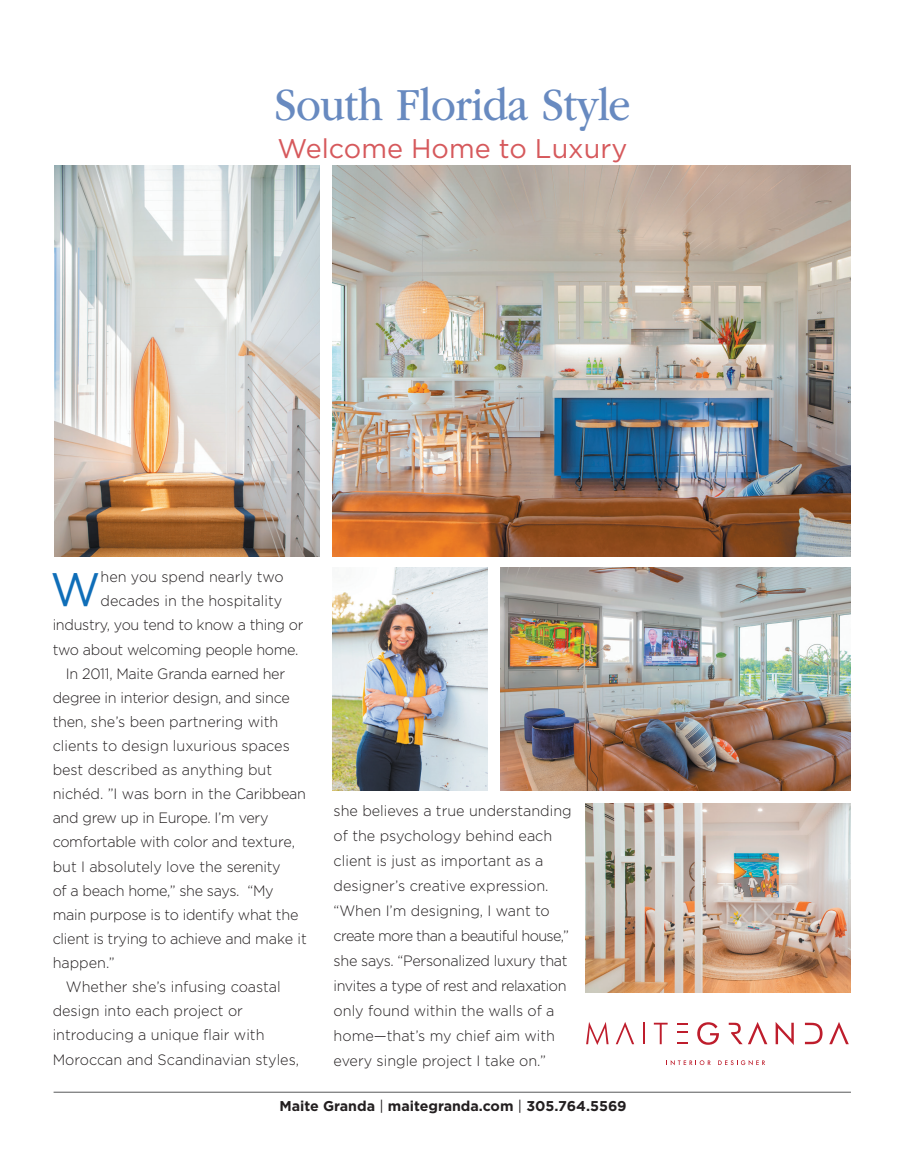
<style>
.page{position:relative;width:905px;height:1175px;background:#fff}
.page>*{position:absolute;margin:0;border:0;box-sizing:border-box;transform-origin:0 0}
.t1{font:48px "ITC Garamond Std";letter-spacing:-.01em;color:#688ac0;scale:.9 1}
.t2{font:46.95px "Gotham";color:#0f6eb8;scale:.96 1}
.t3{font:27px "Gotham";color:#d6595c}
.t4{font:300 15px/24.9px "Gotham";color:#231f20;scale:.96 1}
.t5{font:300 15px "Gotham";letter-spacing:-.02em;color:#231f20;scale:.96 1}
.t6{font:700 14.25px "Gotham";color:#231f20}
.s1{font-weight:400}
</style>
<div class="page">
<img style="left:585px;top:804px;width:265px;height:188px">
<img style="left:500px;top:567px;width:350px;height:223px">
<img style="left:332px;top:567px;width:155px;height:223px">
<img style="left:54px;top:166px;width:265px;height:390px">
<img style="left:332px;top:166px;width:518px;height:390px">
<hr style="left:54px;top:1091px;width:796px;height:1px;background:#57585a">
<svg style="left:586px;top:1022px;width:22px;height:23px"></svg>
<svg style="left:616px;top:1022px;width:18px;height:22px"></svg>
<hr style="left:642px;top:1022px;width:2px;height:22px;background:#be1d2c">
<svg style="left:653px;top:1022px;width:14px;height:22px"></svg>
<svg style="left:697px;top:1022px;width:22px;height:22px"></svg>
<svg style="left:728px;top:1022px;width:39px;height:22px"></svg>
<svg style="left:775px;top:1022px;width:18px;height:23px"></svg>
<svg style="left:804px;top:1022px;width:18px;height:22px"></svg>
<svg style="left:829px;top:1022px;width:19px;height:22px"></svg>
<svg style="left:677px;top:1031px;width:10px;height:2px"></svg>
<svg style="left:677px;top:1042px;width:10px;height:2px"></svg>
<svg style="left:666px;top:1060px;width:44px;height:5px"></svg>
<svg style="left:718px;top:1060px;width:47px;height:5px"></svg>
<h1 class="t1" style="left:274px;top:79px;width:397px">South Florida Style</h1>
<h3 class="t3" style="left:277px;top:131px;width:351px">Welcome Home to Luxury</h3>
<h2 class="t2" style="left:51px;top:559px;width:54px">W</h2>
<p class="t4" style="left:101px;top:564px;width:192px">hen you spend nearly two</p>
<p class="t4" style="left:101px;top:588px;width:191px">decades in the hospitality</p>
<p class="t5" style="left:53px;top:615px;width:263px">industry, you tend to know a thing or</p>
<p class="t5" style="left:53px;top:639px;width:257px">two about welcoming people home.</p>
<p class="t5" style="left:66px;top:664px;width:230px">In 2011, Maite Granda earned her</p>
<p class="t5" style="left:53px;top:688px;width:249px">degree in interior design, and since</p>
<p class="t4" style="left:53px;top:708px;width:237px">then, she’s been partnering with</p>
<p class="t4" style="left:53px;top:733px;width:248px">clients to design luxurious spaces</p>
<p class="t4" style="left:53px;top:757px;width:230px">best described as anything but</p>
<p class="t4" style="left:53px;top:781px;width:265px">nichéd. ”I was born in the Caribbean</p>
<p class="t5" style="left:53px;top:808px;width:226px">and grew up in Europe. I’m very</p>
<p class="t5" style="left:53px;top:832px;width:254px">comfortable with color and texture,</p>
<p class="t4" style="left:53px;top:853px;width:239px">but I absolutely love the serenity</p>
<p class="t5" style="left:53px;top:881px;width:232px">of a beach home,” she says. “My</p>
<p class="t5" style="left:53px;top:905px;width:257px">main purpose is to identify what the</p>
<p class="t5" style="left:53px;top:929px;width:266px">client is trying to achieve and make it</p>
<p class="t4" style="left:53px;top:949px;width:66px">happen.”</p>
<p class="t4" style="left:66px;top:974px;width:225px">Whether she’s infusing coastal</p>
<p class="t4" style="left:53px;top:998px;width:200px">design into each project or</p>
<p class="t4" style="left:53px;top:1022px;width:222px">introducing a unique flair with</p>
<p class="t4" style="left:53px;top:1047px;width:258px">Moroccan and Scandinavian styles,</p>
<p class="t4" style="left:333px;top:798px;width:249px">she believes a true understanding of the psychology behind each client is just as important as a designer’s creative expression. “When I’m designing, I want to create more than a beautiful house,” she says. “Personalized luxury that invites a type of rest and relaxation only found within the walls of a home—that’s my chief aim with every single project I take on.”</p>
<p class="t6" style="left:279px;top:1096px;width:349px">Maite Granda <span class="s1">|</span> maitegranda.com <span class="s1">|</span> 305.764.5569</p>
</div>
